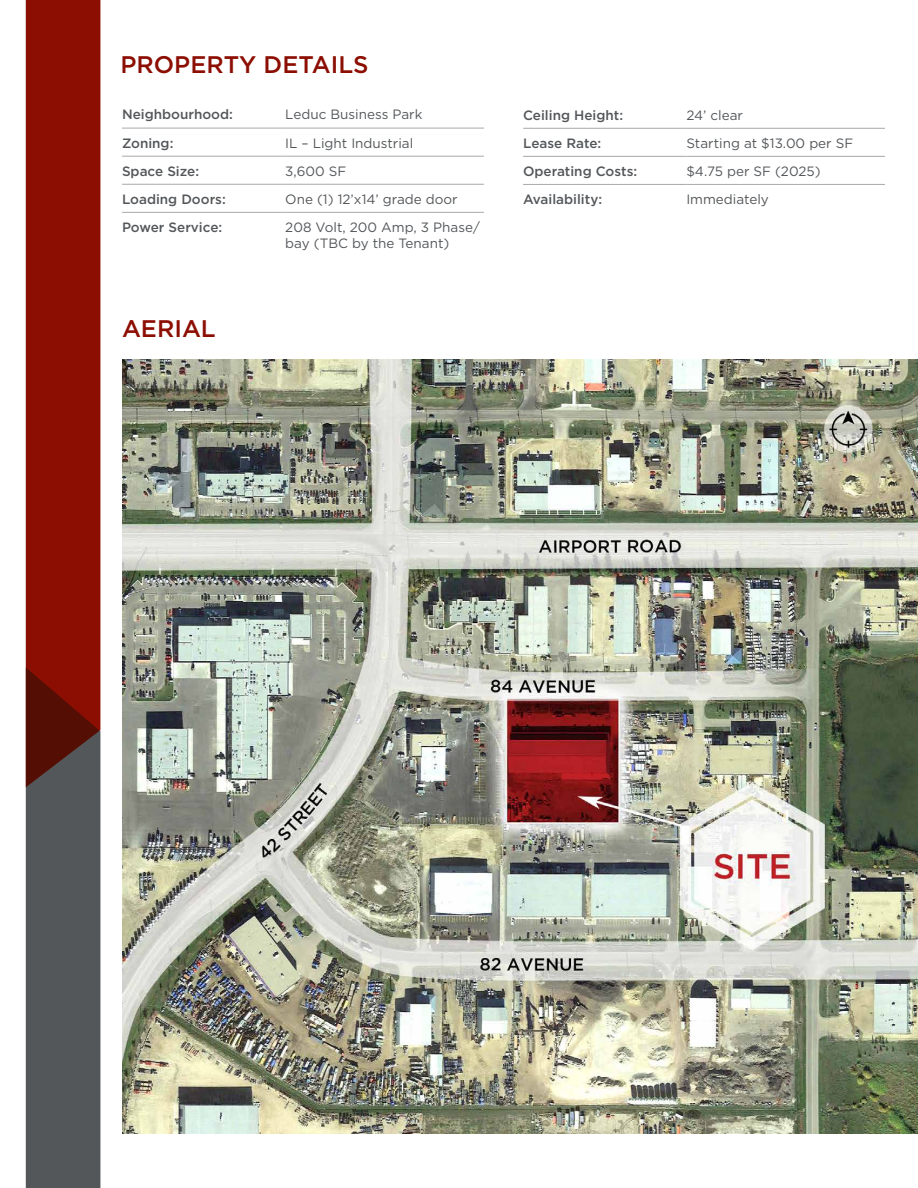
<style>
.page{position:relative;width:918px;height:1188px;background:#fff}
.page>*{position:absolute;margin:0;border:0;box-sizing:border-box;transform-origin:0 0}
.t1{font:500 24px "Gotham";color:#8c0e03}
.t2{font:13.5px/16.2px "Gotham";color:#54575a}
.Body_Text{font:500 13.5px "Gotham";color:#54575a}
</style>
<div class="page">
<hr style="left:523px;top:128px;width:163px;height:1px;background:#a9a8aa">
<hr style="left:686px;top:128px;width:199px;height:1px;background:#a9a8aa">
<hr style="left:523px;top:156px;width:163px;height:1px;background:#a9a8aa">
<hr style="left:686px;top:156px;width:199px;height:1px;background:#a9a8aa">
<hr style="left:523px;top:184px;width:163px;height:1px;background:#a9a8aa">
<hr style="left:686px;top:184px;width:199px;height:1px;background:#a9a8aa">
<div style="left:26px;top:0;width:74px;height:667px;background:#8c0e03"></div>
<svg style="left:26px;top:667px;width:74px;height:521px;background:#574a4a"></svg>
<hr style="left:122px;top:128px;width:163px;height:1px;background:#a9a8aa">
<hr style="left:285px;top:128px;width:199px;height:1px;background:#a9a8aa">
<hr style="left:122px;top:156px;width:163px;height:1px;background:#a9a8aa">
<hr style="left:285px;top:156px;width:199px;height:1px;background:#a9a8aa">
<hr style="left:122px;top:184px;width:163px;height:1px;background:#a9a8aa">
<hr style="left:285px;top:184px;width:199px;height:1px;background:#a9a8aa">
<hr style="left:122px;top:212px;width:163px;height:1px;background:#a9a8aa">
<hr style="left:285px;top:212px;width:199px;height:1px;background:#a9a8aa">
<img style="left:122px;top:359px;width:796px;height:775px">
<p class="t1" style="left:121px;top:49px;width:250px">PROPERTY DETAILS</p>
<p class="Body_Text" style="left:122px;top:106px;width:112px">Neighbourhood:</p>
<p class="t2" style="left:285px;top:106px;width:139px">Leduc Business Park</p>
<p class="Body_Text" style="left:122px;top:134px;width:53px">Zoning:</p>
<p class="t2" style="left:285px;top:134px;width:130px">IL – Light Industrial</p>
<p class="Body_Text" style="left:122px;top:162px;width:79px">Space Size:</p>
<p class="t2" style="left:285px;top:162px;width:63px">3,600 SF</p>
<p class="Body_Text" style="left:122px;top:190px;width:105px">Loading Doors:</p>
<p class="t2" style="left:285px;top:191px;width:174px">One (1) 12’x14’ grade door</p>
<p class="Body_Text" style="left:122px;top:218px;width:102px">Power Service:</p>
<p class="t2" style="left:285px;top:219px;width:196px">208 Volt, 200 Amp, 3 Phase/ bay (TBC by the Tenant)</p>
<p class="t1" style="left:122px;top:313px;width:95px">AERIAL</p>
<p class="Body_Text" style="left:523px;top:106px;width:102px">Ceiling Height:</p>
<p class="t2" style="left:686px;top:106px;width:58px">24’ clear</p>
<p class="Body_Text" style="left:523px;top:134px;width:80px">Lease Rate:</p>
<p class="t2" style="left:686px;top:135px;width:168px">Starting at $13.00 per SF</p>
<p class="Body_Text" style="left:523px;top:162px;width:116px">Operating Costs:</p>
<p class="t2" style="left:686px;top:163px;width:136px">$4.75 per SF (2025)</p>
<p class="Body_Text" style="left:523px;top:190px;width:81px">Availability:</p>
<p class="t2" style="left:686px;top:191px;width:84px">Immediately</p>
</div>
